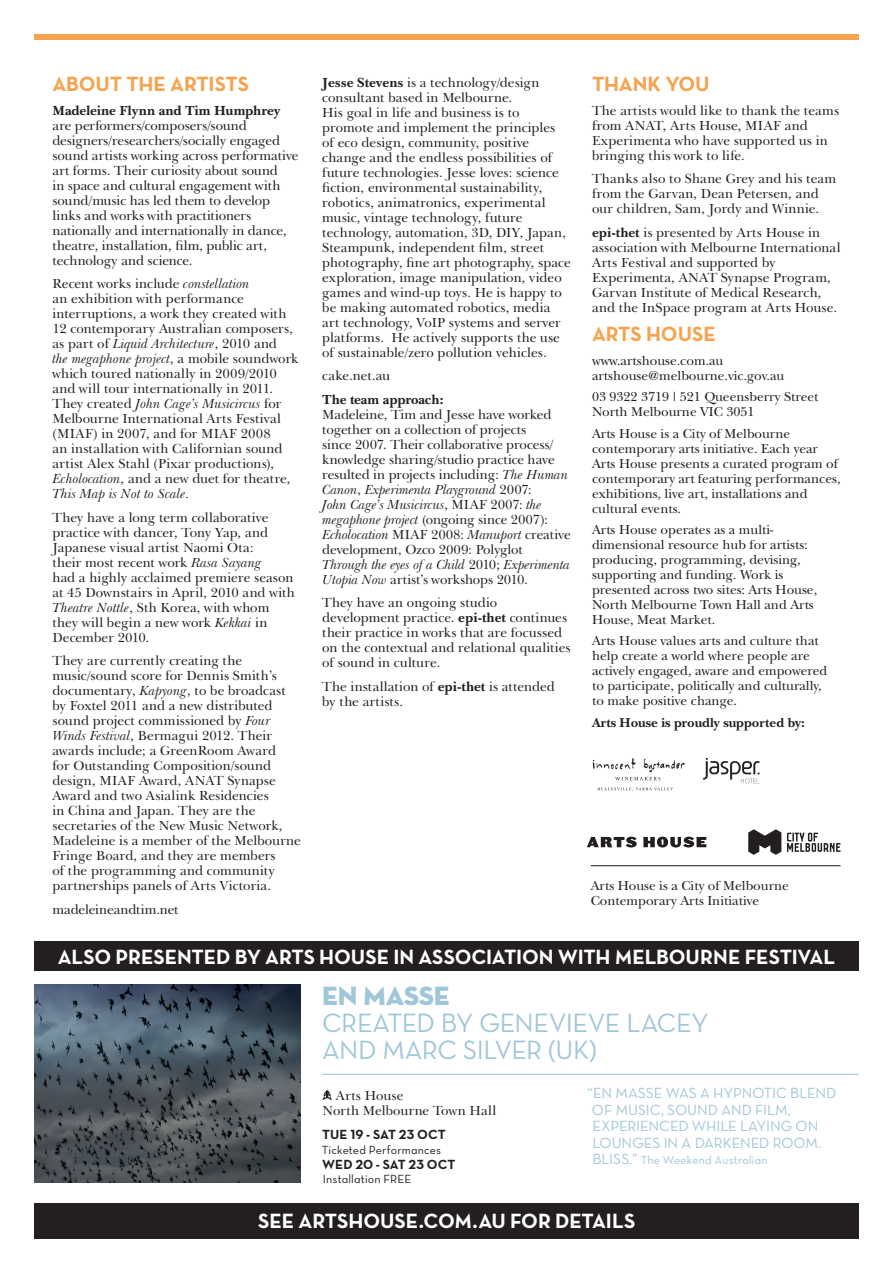
<style>
.page{position:relative;width:893px;height:1263px;background:#fff}
.page>*{position:absolute;margin:0;border:0;box-sizing:border-box;transform-origin:0 0}
.t1{font:27px/27px "Neutra Text Book Alt";letter-spacing:-.02em;color:#a0c6d9}
.t2{font:27px "Neutra Disp Titling";letter-spacing:-.01em;color:#a0c6d9}
.t3{font:21px "Neutra Text Bold Alt";letter-spacing:-.005em;color:#fff}
.t4{font:21px "Neutra Text Bold Alt";letter-spacing:-.01em;color:#f5a34e}
.t5{font:15px/16.5px "Neutra Text Book Alt";letter-spacing:-.005em;color:#a0c6d9}
.t6{font:13.5px/15px "New Baskerville IT Cby BT";color:#231f20}
.t7{font:13.5px/15px "New Baskerville";color:#231f20}
.t8{font:700 13.5px "New Baskerville IT Cby BT";letter-spacing:-.01em;color:#231f20}
.t9{font:700 13.5px "New Baskerville";color:#231f20}
.t10{font:13.5px "Neutra Text Bold Alt";letter-spacing:.01em;color:#231f20}
.t11{font:12px "Neutra Text Book Alt";color:#231f20}
.t12{font:12px "Neutra Text Book Alt";color:#a0c6d9}
.s1{font-style:italic}
.s2{font-weight:700}
.s3{font-size:15px}
</style>
<div class="page">
<hr style="left:322px;top:1074px;width:537px;height:1px;background:#a0c6d9">
<hr style="left:591px;top:865px;width:249px;height:1px;background:#231f20">
<svg style="left:748px;top:829px;width:33px;height:26px"></svg>
<svg style="left:787px;top:833px;width:53px;height:19px"></svg>
<svg style="left:587px;top:837px;width:50px;height:10px"></svg>
<svg style="left:643px;top:837px;width:63px;height:10px"></svg>
<div style="left:34px;top:34px;width:825px;height:6px;background:#f5a34e"></div>
<div style="left:34px;top:1203px;width:825px;height:35px;background:#231f20"></div>
<img style="left:34px;top:984px;width:267px;height:199px">
<div style="left:34px;top:941px;width:825px;height:30px;background:#231f20"></div>
<svg style="left:703px;top:758px;width:57px;height:25px"></svg>
<svg style="left:597px;top:787px;width:76px;height:4px"></svg>
<svg style="left:593px;top:758px;width:92px;height:22px"></svg>
<svg style="left:322px;top:1088px;width:10px;height:12px"></svg>
<h2 class="t4" style="left:52px;top:71px;width:198px">ABOUT THE ARTISTS</h2>
<p class="t8" style="left:52px;top:102px;width:230px">Madeleine Flynn and Tim Humphrey</p>
<p class="t6" style="left:52px;top:118px;width:248px">are performers/composers/sound designers/researchers/socially engaged sound artists working across performative art forms. Their curiosity about sound<br>in space and cultural engagement with sound/music has led them to develop links and works with practitioners nationally and internationally in dance, theatre, installation, film, public art, technology and science.</p>
<p class="t6" style="left:52px;top:276px;width:247px">Recent works include <span class="s1">constellation<br></span>an exhibition with performance interruptions, a work they created with 12 contemporary Australian composers, as part of <span class="s1">Liquid Architecture</span>, 2010 and<br><span class="s1">the megaphone project</span>, a mobile soundwork which toured nationally in 2009/2010 and will tour internationally in 2011.<br>They created <span class="s1">John Cage’s Musicircus</span> for Melbourne International Arts Festival (MIAF) in 2007, and for MIAF 2008<br>an installation with Californian sound artist Alex Stahl (Pixar productions), <span class="s1">Echolocation</span>, and a new duet for theatre, <span class="s1">This Map is Not to Scale.</span></p>
<p class="t6" style="left:52px;top:510px;width:244px">They have a long term collaborative practice with dancer, Tony Yap, and Japanese visual artist Naomi Ota:<br>their most recent work <span class="s1">Rasa Sayang<br></span>had a highly acclaimed premiere season at 45 Downstairs in April, 2010 and with <span class="s1">Theatre Nottle</span>, Sth Korea, with whom they will begin a new work <span class="s1">Kekkai</span> in December 2010.</p>
<p class="t6" style="left:52px;top:653px;width:250px">They are currently creating the music/sound score for Dennis Smith’s documentary, <span class="s1">Kapyong</span>, to be broadcast by Foxtel 2011 and a new distributed sound project commissioned by <span class="s1">Four Winds Festival</span>, Bermagui 2012. Their awards include; a GreenRoom Award<br>for Outstanding Composition/sound design, MIAF Award, ANAT Synapse Award and two Asialink Residencies<br>in China and Japan. They are the secretaries of the New Music Network, Madeleine is a member of the Melbourne Fringe Board, and they are members<br>of the programming and community partnerships panels of Arts Victoria.</p>
<p class="t6" style="left:52px;top:902px;width:128px">madeleineandtim.net</p>
<p class="t6" style="left:322px;top:75px;width:250px"><span class="s2">Jesse Stevens</span> is a technology/design consultant based in Melbourne.<br>His goal in life and business is to promote and implement the principles<br>of eco design, community, positive change and the endless possibilities of future technologies. Jesse loves: science fiction, environmental sustainability, robotics, animatronics, experimental music, vintage technology, future technology, automation, 3D, DIY, Japan, Steampunk, independent film, street photography, fine art photography, space exploration, image manipulation, video games and wind-up toys. He is happy to be making automated robotics, media art technology, VoIP systems and server platforms. He actively supports the use of sustainable/zero pollution vehicles.</p>
<p class="t6" style="left:322px;top:368px;width:69px">cake.net.au</p>
<p class="t8" style="left:322px;top:391px;width:123px">The team approach:</p>
<p class="t6" style="left:322px;top:407px;width:250px">Madeleine, Tim and Jesse have worked together on a collection of projects<br>since 2007. Their collaborative process/ knowledge sharing/studio practice have resulted in projects including: <span class="s1">The Human Canon</span>, <span class="s1">Experimenta Playground</span> 2007:<br><span class="s1">John Cage’s Musicircus</span>, MIAF 2007: <span class="s1">the megaphone project</span> (ongoing since 2007):<br><span class="s1">Echolocation</span> MIAF 2008: <span class="s1">Manuport</span> creative development, Ozco 2009: Polyglot <span class="s1">Through the eyes of a Child</span> 2010; <span class="s1">Experimenta Utopia Now</span> artist’s workshops 2010.</p>
<p class="t6" style="left:322px;top:595px;width:250px">They have an ongoing studio development practice. <span class="s2">epi-thet</span> continues their practice in works that are focussed on the contextual and relational qualities of sound in culture.</p>
<p class="t6" style="left:322px;top:679px;width:234px">The installation of <span class="s2">epi-thet</span> is attended by the artists.</p>
<h2 class="t4" style="left:592px;top:71px;width:102px">THANK YOU</h2>
<p class="t6" style="left:592px;top:103px;width:249px">The artists would like to thank the teams from ANAT, Arts House, MIAF and Experimenta who have supported us in bringing this work to life.</p>
<p class="t6" style="left:592px;top:171px;width:246px">Thanks also to Shane Grey and his team from the Garvan, Dean Petersen, and our children, Sam, Jordy and Winnie.</p>
<p class="t6" style="left:592px;top:225px;width:250px"><span class="s2">epi-thet</span> is presented by Arts House in association with Melbourne International Arts Festival and supported by Experimenta, ANAT Synapse Program, Garvan Institute of Medical Research, and the InSpace program at Arts House.</p>
<h2 class="t4" style="left:592px;top:321px;width:26px">ARTS</h2>
<h2 class="t4" style="left:646px;top:321px;width:30px">HOUSE</h2>
<p class="t7" style="left:592px;top:353px;width:194px">www.artshouse.com.au artshouse@melbourne.vic.gov.au</p>
<p class="t7" style="left:592px;top:389px;width:228px">03 9322 3719 | 521 Queensberry Street<br>North Melbourne VIC 3051</p>
<p class="t7" style="left:592px;top:426px;width:250px">Arts House is a City of Melbourne contemporary arts initiative. Each year Arts House presents a curated program of contemporary art featuring performances, exhibitions, live art, installations and cultural events.</p>
<p class="t7" style="left:592px;top:522px;width:227px">Arts House operates as a multi&shy;dimensional resource hub for artists: producing, programming, devising, supporting and funding. Work is presented across two sites: Arts House, North Melbourne Town Hall and Arts House, Meat Market.</p>
<p class="t7" style="left:592px;top:633px;width:237px">Arts House values arts and culture that help create a world where people are actively engaged, aware and empowered to participate, politically and culturally, to make positive change.</p>
<p class="t9" style="left:592px;top:714px;width:214px">Arts House is proudly supported by:</p>
<p class="t7" style="left:591px;top:878px;width:200px">Arts House is a City of Melbourne<br>Contemporary Arts Initiative</p>
<h2 class="t3" style="left:58px;top:943px;width:83px">ALSO PRESE</h2>
<h2 class="t3" style="left:177px;top:943px;width:102px">NTE D BY ARTS</h2>
<h2 class="t3" style="left:319px;top:943px;width:15px">HOUSE</h2>
<h2 class="t3" style="left:393px;top:943px;width:39px">IN ASSO</h2>
<h2 class="t3" style="left:471px;top:943px;width:26px">CIATIO</h2>
<h2 class="t3" style="left:539px;top:943px;width:50px">N WITH</h2>
<h2 class="t3" style="left:615px;top:943px;width:57px">MELBOUR</h2>
<h2 class="t3" style="left:713px;top:943px;width:54px">NE FESTI</h2>
<h2 class="t3" style="left:797px;top:943px;width:39px">VAL</h2>
<h1 class="t2" style="left:322px;top:979px;width:129px">EN MASSE</h1>
<h1 class="t1" style="left:322px;top:1009px;width:388px">CREATED BY GENEVIEVE LACEY<br>AND MARC SILVER (UK)</h1>
<p class="t6" style="left:322px;top:1088px;width:175px;text-indent:13px">Arts House<br>North Melbourne Town Hall</p>
<p class="t10" style="left:322px;top:1125px;width:60px">TUE 19 - SAT</p>
<p class="t10" style="left:399px;top:1125px;width:48px">23 OCT</p>
<p class="t11" style="left:322px;top:1142px;width:121px">TICKETED PERFORMANCES</p>
<p class="t10" style="left:322px;top:1155px;width:70px">WED 20 - SAT</p>
<p class="t10" style="left:409px;top:1155px;width:48px">23 OCT</p>
<p class="t11" style="left:323px;top:1171px;width:75px">I NSTALLATION FREE</p>
<p class="t5" style="left:588px;top:1084px;width:250px">“EN MASSE WAS A HYPNOTIC BLEND<br>OF MUSIC, SOUND AND FILM,<br>EXPERIENCED WHILE LAYING ON<br>LOUNGES IN A DARKENED ROOM.</p>
<p class="t12" style="left:592px;top:1153px;width:177px"><span class="s3">BLISS.”</span> THE WEEKEND AUSTRALIAN</p>
<h2 class="t3" style="left:258px;top:1207px;width:13px">SEE</h2>
<h2 class="t3" style="left:299px;top:1207px;width:15px">ARTSHOUSE</h2>
<h2 class="t3" style="left:419px;top:1207px;width:162px">.COM.AU FOR DETAI</h2>
<h2 class="t3" style="left:612px;top:1207px;width:24px">LS</h2>
</div>
